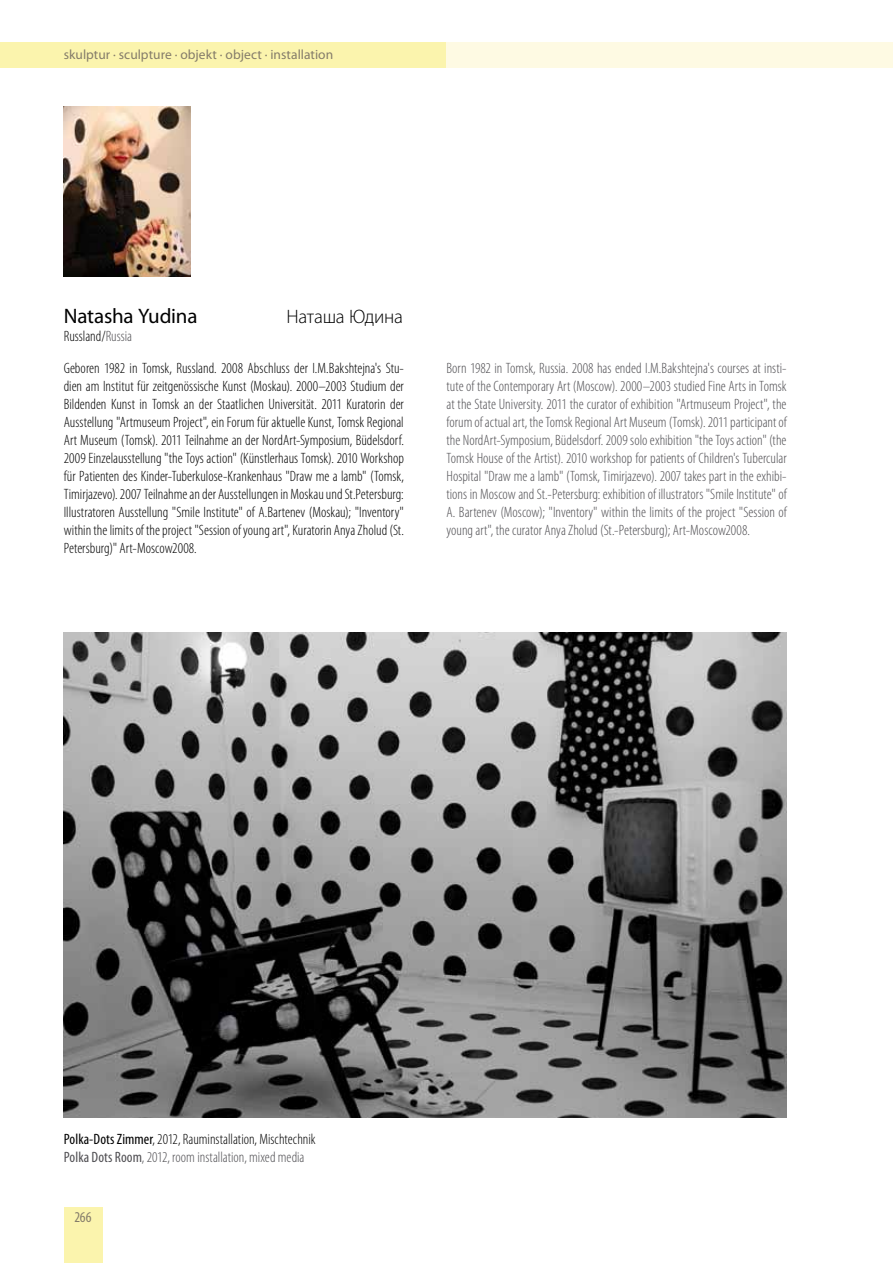
<style>
.page{position:relative;width:893px;height:1263px;background:#fff}
.page>*{position:absolute;margin:0;border:0;box-sizing:border-box;transform-origin:0 0}
.t1{font:21px "Myriad Pro";letter-spacing:-.01em;color:#000}
.t2{font:300 19.5px "Myriad Pro";letter-spacing:-.015em;color:#000}
.t3{font:300 condensed 15px/18px "Myriad Pro";color:#000}
.t4{font:300 condensed 15px/18px "Myriad Pro";color:#504f53;text-align:justify}
.t5{font:condensed 15px "Myriad Pro";color:#847c6a}
.t6{font:13.5px "Myriad Pro";color:#847c6a}
.s1{color:#504f53}
.s2{font-weight:400}
.s3{font-weight:400;color:#504f53}
</style>
<div class="page">
<div style="left:0;top:43px;width:446px;height:25px;background:#fbf4ad"></div>
<div style="left:64px;top:1208px;width:38px;height:55px;background:#fbf4ad"></div>
<div style="left:446px;top:43px;width:447px;height:25px;background:#fefae3"></div>
<img style="left:64px;top:633px;width:723px;height:485px">
<img style="left:64px;top:106px;width:127px;height:170px">
<p class="t6" style="left:64px;top:46px;width:271px">skulptur · sculpture · objekt · object · installation</p>
<h1 class="t1" style="left:64px;top:303px;width:135px">Natasha Yudina</h1>
<h2 class="t2" style="left:287px;top:305px;width:118px">Наташа Юдина</h2>
<p class="t3" style="left:64px;top:321px;width:342px;line-height:31.5px">Russland/<span class="s1">Russia<br></span>Geboren 1982 in Tomsk, Russland. 2008 Abschluss der I.M.Bakshtejna's Stu-</p>
<p class="t3" style="left:64px;top:377px;width:342px;text-align:justify">dien am Institut für zeitgenössische Kunst (Moskau). 2000–2003 Studium der Bildenden Kunst in Tomsk an der Staatlichen Universität. 2011 Kuratorin der Ausstellung "Artmuseum Project", ein Forum für aktuelle Kunst, Tomsk Regional Art Museum (Tomsk). 2011 Teilnahme an der NordArt-Symposium, Büdelsdorf.<br>2009 Einzelausstellung "the Toys action" (Künstlerhaus Tomsk). 2010 Workshop für Patienten des Kinder-Tuberkulose-Krankenhaus "Draw me a lamb" (Tomsk, Timirjazevo). 2007 Teilnahme an der Ausstellungen in Moskau und St.Petersburg:<br>Illustratoren Ausstellung "Smile Institute" of A.Bartenev (Moskau); "Inventory" within the limits of the project "Session of young art", Kuratorin Anya Zholud (St.<br>Petersburg)" Art-Moscow2008.</p>
<p class="t4" style="left:446px;top:359px;width:342px">Born 1982 in Tomsk, Russia. 2008 has ended I.M.Bakshtejna's courses at insti&shy;tute of the Contemporary Art (Moscow). 2000–2003 studied Fine Arts in Tomsk at the State University. 2011 the curator of exhibition "Artmuseum Project", the forum of actual art, the Tomsk Regional Art Museum (Tomsk). 2011 participant of the NordArt-Symposium, Büdelsdorf. 2009 solo exhibition "the Toys action" (the Tomsk House of the Artist). 2010 workshop for patients of Children's Tubercular Hospital "Draw me a lamb" (Tomsk, Timirjazevo). 2007 takes part in the exhibi&shy;tions in Moscow and St.-Petersburg: exhibition of illustrators "Smile Institute" of A. Bartenev (Moscow); "Inventory" within the limits of the project "Session of young art", the curator Anya Zholud (St.-Petersburg); Art-Moscow2008.</p>
<p class="t3" style="left:64px;top:1130px;width:253px"><span class="s2">Polka-Dots Zimmer</span>, 2012, Rauminstallation, Mischtechnik<br><span class="s3">Polka Dots Room</span><span class="s1">, 2012, room installation, mixed media</span></p>
<p class="t5" style="left:74px;top:1208px;width:19px">266</p>
</div>
